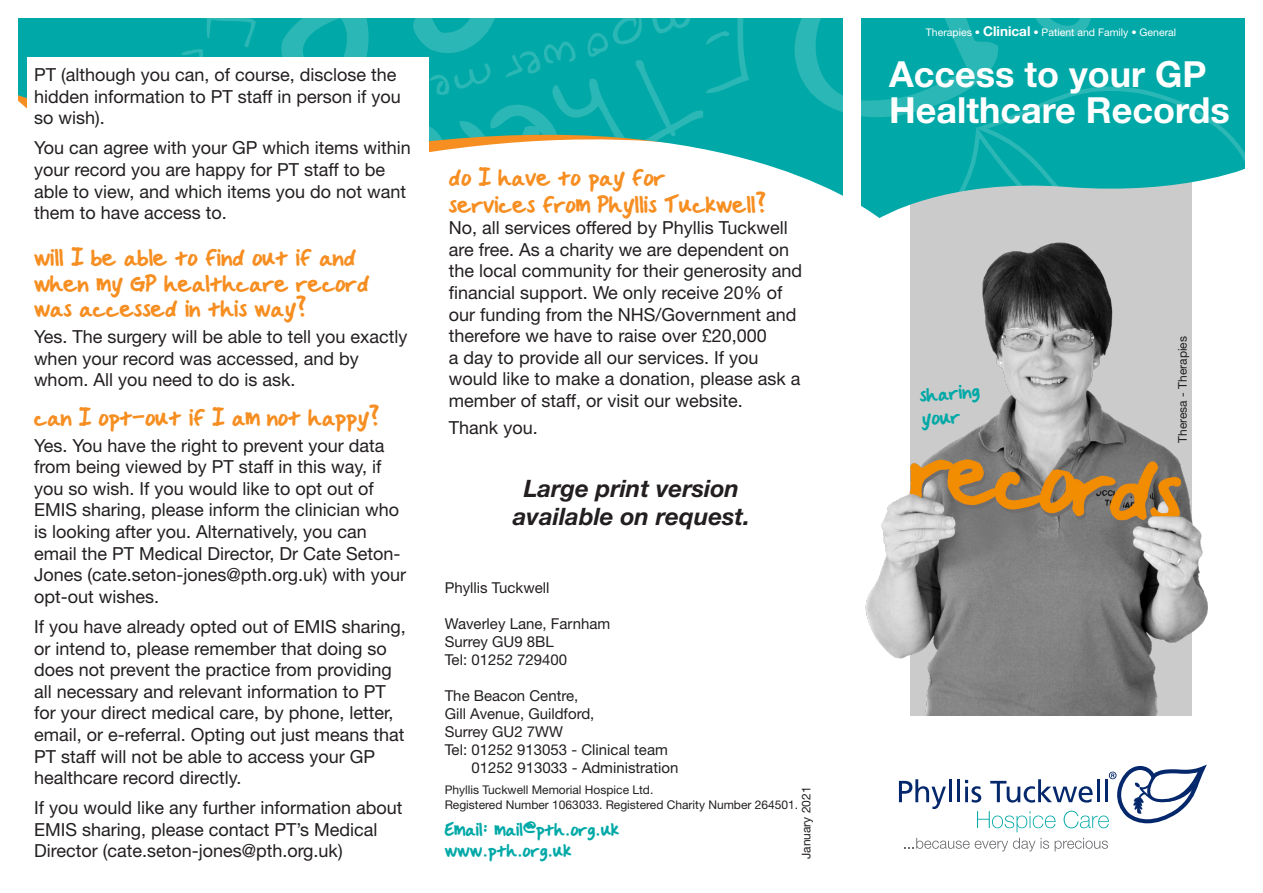
<style>
.page{position:relative;width:1263px;height:893px;background:#fff}
.page>*{position:absolute;margin:0;border:0;box-sizing:border-box;transform-origin:0 0}
.t1{font:700 36px/36px "Helvetica Neue LT Pro";color:#fff}
.t2{font:27px/25.5px "Handwritten Crystalv 2";color:#f68e21}
.t3{font:italic 700 24px/28.8px "Helvetica Neue LT Pro";color:#231f20;text-align:center}
.t4{font:22.5px/24px "Handwritten Crystalv 2";color:#00a9a7}
.t5{font:21px/21px "Handwritten Crystalv 2";color:#00a9a7}
.t6{font:18px/21.6px "Helvetica Neue LT Pro";color:#231f20}
.t7{font:15px/18px "Helvetica Neue LT Pro";color:#231f20}
.t8{font:12px/14.4px "Helvetica Neue LT Pro";color:#231f20}
.t9{font:10.5px "Helvetica Neue LT Pro";color:#fff}
.s1{font-size:21px}
.s2{font-weight:700;font-size:13.5px}
</style>
<div class="page">
<img style="left:865px;top:218px;width:343px;height:498px">
<svg style="left:18px;top:18px;width:774px;height:156px;background:#16afad"></svg>
<svg style="left:152px;top:18px;width:597px;height:156px"></svg>
<svg style="left:792px;top:18px;width:453px;height:200px;background:#24b1b0"></svg>
<div style="left:28px;top:57px;width:401px;height:167px;background:#fff"></div>
<svg style="left:899px;top:779px;width:47px;height:30px"></svg>
<hr style="left:949px;top:779px;width:3px;height:23px;background:#04286b">
<hr style="left:957px;top:779px;width:3px;height:23px;background:#04286b">
<svg style="left:904px;top:838px;width:145px;height:13px"></svg>
<svg style="left:1055px;top:838px;width:53px;height:13px"></svg>
<svg style="left:965px;top:765px;width:242px;height:67px"></svg>
<div style="left:843px;top:0;width:17px;height:893px;background:#fff"></div>
<p class="t6" style="left:34px;top:63px;width:368px">PT (although you can, of course, disclose the hidden information to PT staff in person if you so wish).</p>
<p class="t6" style="left:34px;top:137px;width:378px">You can agree with your GP which items within your record you are happy for PT staff to be able to view, and which items you do not want them to have access to.</p>
<h2 class="t2" style="left:34px;top:244px;width:337px">will I be able to find out if and when my GP healthcare record was accessed in this way?</h2>
<p class="t6" style="left:34px;top:325px;width:375px">Yes. The surgery will be able to tell you exactly when your record was accessed, and by whom. All you need to do is ask.</p>
<h2 class="t2" style="left:34px;top:404px;width:347px">can I opt<span class="s1">-</span>out if I am not happy?</h2>
<p class="t6" style="left:34px;top:434px;width:373px">Yes. You have the right to prevent your data from being viewed by PT staff in this way, if you so wish. If you would like to opt out of EMIS sharing, please inform the clinician who is looking after you. Alternatively, you can email the PT Medical Director, Dr Cate Seton-Jones (cate.seton-jones@pth.org.uk) with your opt-out wishes.</p>
<p class="t6" style="left:34px;top:615px;width:373px">If you have already opted out of EMIS sharing, or intend to, please remember that doing so does not prevent the practice from providing all necessary and relevant information to PT for your direct medical care, by phone, letter, email, or e-referral. Opting out just means that PT staff will not be able to access your GP healthcare record directly.</p>
<p class="t6" style="left:34px;top:797px;width:370px">If you would like any further information about<br>EMIS sharing, please contact PT’s Medical<br>Director (cate.seton-jones@pth.org.uk)</p>
<h2 class="t2" style="left:449px;top:163px;width:319px;line-height:27px">do I have to pay for<br>services from Phyllis Tuckwell?</h2>
<p class="t6" style="left:449px;top:216px;width:355px">No, all services offered by Phyllis Tuckwell are free. As a charity we are dependent on the local community for their generosity and financial support. We only receive 20% of our funding from the NHS/Government and therefore we have to raise over £20,000<br>a day to provide all our services. If you would like to make a donation, please ask a member of staff, or visit our website.</p>
<p class="t6" style="left:449px;top:416px;width:90px">Thank you.</p>
<h3 class="t3" style="left:513px;top:473px;width:239px">Large print version available on request.</h3>
<p class="t7" style="left:445px;top:579px;width:106px">Phyllis Tuckwell</p>
<p class="t7" style="left:445px;top:615px;width:167px">Waverley Lane, Farnham<br>Surrey GU9 8BL<br>Tel: 01252 729400</p>
<p class="t7" style="left:445px;top:687px;width:135px">The Beacon Centre,</p>
<p class="t7" style="left:445px;top:705px;width:151px">Gill Avenue, Guildford,</p>
<p class="t7" style="left:445px;top:723px;width:120px">Surrey GU2 7WW</p>
<p class="t7" style="left:445px;top:741px;width:225px">Tel: 01252 913053 - Clinical team</p>
<p class="t7" style="left:472px;top:759px;width:208px">01252 913033 - Administration</p>
<p class="t8" style="left:445px;top:782px;width:355px">Phyllis Tuckwell Memorial Hospice Ltd.<br>Registered Number 1063033. Registered Charity Number 264501.</p>
<p class="t5" style="left:445px;top:819px;width:176px">Email: mail@pth.org.uk www.pth.org.uk</p>
<p class="t8" style="left:799px;top:859px;width:74px;rotate:-90deg">January 2021</p>
<p class="t9" style="left:926px;top:25px;width:252px">Therapies • <span class="s2">Clinical</span> • Patient and Family • General</p>
<h1 class="t1" style="left:889px;top:55px;width:342px">Access to your GP<br>Healthcare Records</h1>
<p class="t4" style="left:919px;top:382px;width:61px;rotate:-4deg">sharing your</p>
<p class="t8" style="left:1175px;top:443px;width:108px;rotate:-90deg">Theresa - Therapies</p>
</div>
